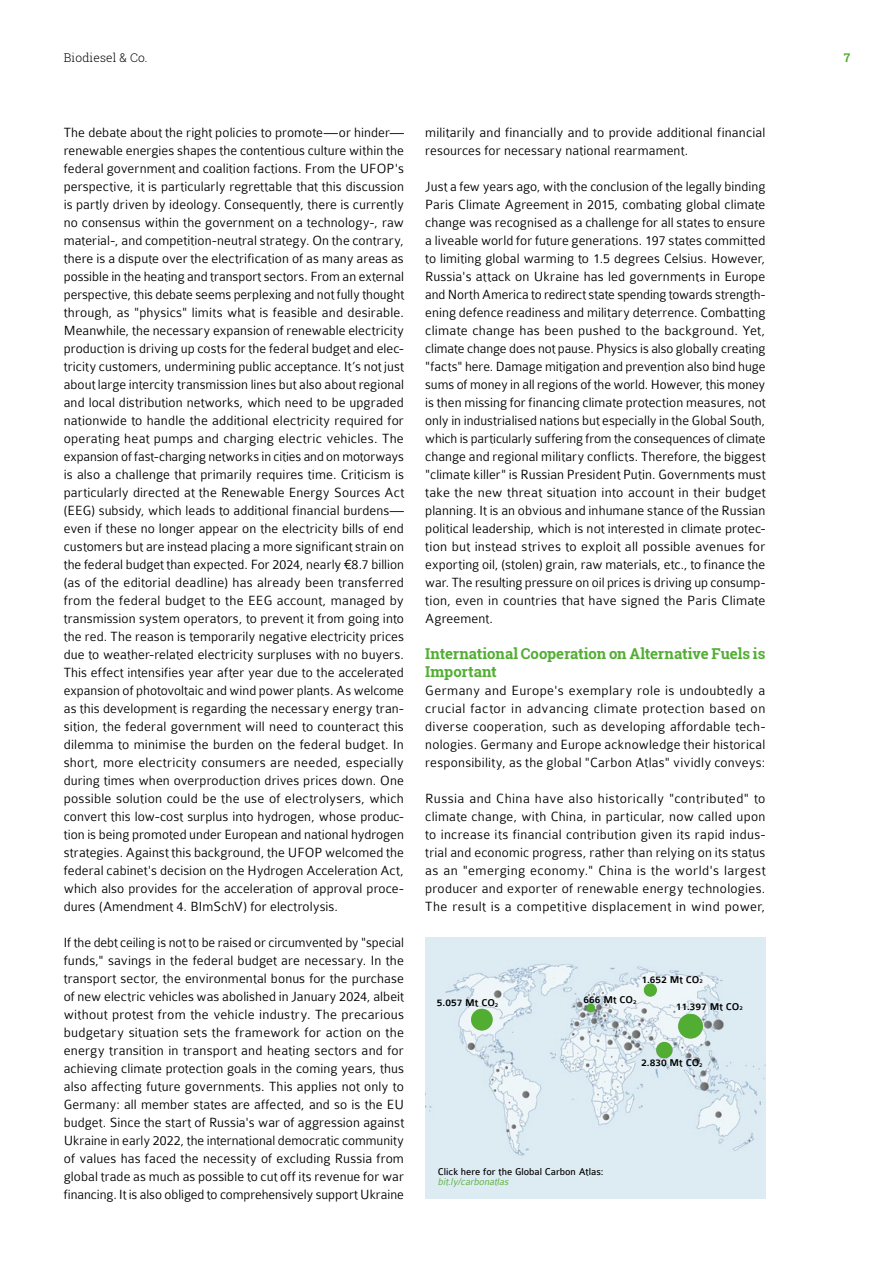
<style>
.page{position:relative;width:893px;height:1263px;background:#fff}
.page>*{position:absolute;margin:0;border:0;box-sizing:border-box;transform-origin:0 0}
.t1{font:700 15px/18px "Roboto Slab";letter-spacing:-.005em;color:#52ae32}
.t2{font:300 14.25px/18px "Colaborate";letter-spacing:.01em;color:#000;text-align:justify}
.t3{font:300 12px "Roboto Slab";letter-spacing:.01em;color:#000}
.t4{font:700 12px "Roboto Slab";color:#52ae32}
.t5{font:500 10.5px "Colaborate";color:#000}
.t6{font:10.5px "Colaborate";color:#000}
.t7{font:italic 300 10.5px "Colaborate";color:#52ae32}
.s1{font-size:6.15px}
</style>
<div class="page">
<img style="left:425px;top:938px;width:340px;height:261px">
<div style="left:471px;top:1009px;width:22px;height:21px;background:#52ae32;border-radius:50%"></div>
<div style="left:678px;top:1014px;width:25px;height:24px;background:#52ae32;border-radius:50%"></div>
<div style="left:656px;top:1042px;width:16px;height:16px;background:#52ae32;border-radius:50%"></div>
<div style="left:644px;top:983px;width:13px;height:13px;background:#52ae32;border-radius:50%"></div>
<div style="left:587px;top:1004px;width:8px;height:8px;background:#52ae32;border-radius:50%"></div>
<p class="t3" style="left:64px;top:49px;width:85px">Biodiesel &amp; Co.</p>
<p class="t4" style="left:844px;top:49px;width:8px">7</p>
<p class="t2" style="left:64px;top:123px;width:342px">The debate about the right policies to promote—or hinder— renewable energies shapes the contentious culture within the federal government and coalition factions. From the UFOP's perspective, it is particularly regrettable that this discussion is partly driven by ideology. Consequently, there is currently no consensus within the government on a technology-, raw material-, and competition-neutral strategy. On the contrary, there is a dispute over the electrification of as many areas as possible in the heating and transport sectors. From an external perspective, this debate seems perplexing and not fully thought through, as "physics" limits what is feasible and desirable.<br>Meanwhile, the necessary expansion of renewable electricity production is driving up costs for the federal budget and elec&shy;tricity customers, undermining public acceptance. It’s not just about large intercity transmission lines but also about regional and local distribution networks, which need to be upgraded nationwide to handle the additional electricity required for operating heat pumps and charging electric vehicles. The expansion of fast-charging networks in cities and on motorways is also a challenge that primarily requires time. Criticism is particularly directed at the Renewable Energy Sources Act (EEG) subsidy, which leads to additional financial burdens— even if these no longer appear on the electricity bills of end customers but are instead placing a more significant strain on the federal budget than expected. For 2024, nearly ¤8.7 billion (as of the editorial deadline) has already been transferred from the federal budget to the EEG account, managed by transmission system operators, to prevent it from going into the red. The reason is temporarily negative electricity prices due to weather-related electricity surpluses with no buyers.<br>This effect intensifies year after year due to the accelerated expansion of photovoltaic and wind power plants. As welcome as this development is regarding the necessary energy tran&shy;sition, the federal government will need to counteract this dilemma to minimise the burden on the federal budget. In short, more electricity consumers are needed, especially during times when overproduction drives prices down. One possible solution could be the use of electrolysers, which convert this low-cost surplus into hydrogen, whose produc&shy;tion is being promoted under European and national hydrogen strategies. Against this background, the UFOP welcomed the federal cabinet's decision on the Hydrogen Acceleration Act, which also provides for the acceleration of approval proce&shy;dures (Amendment 4. BImSchV) for electrolysis.</p>
<p class="t2" style="left:64px;top:933px;width:342px">If the debt ceiling is not to be raised or circumvented by "special funds," savings in the federal budget are necessary. In the transport sector, the environmental bonus for the purchase of new electric vehicles was abolished in January 2024, albeit without protest from the vehicle industry. The precarious budgetary situation sets the framework for action on the energy transition in transport and heating sectors and for achieving climate protection goals in the coming years, thus also affecting future governments. This applies not only to Germany: all member states are affected, and so is the EU budget. Since the start of Russia's war of aggression against Ukraine in early 2022, the international democratic community of values has faced the necessity of excluding Russia from global trade as much as possible to cut off its revenue for war financing. It is also obliged to comprehensively support Ukraine</p>
<p class="t2" style="left:425px;top:123px;width:342px">militarily and financially and to provide additional financial resources for necessary national rearmament.</p>
<p class="t2" style="left:425px;top:177px;width:342px">Just a few years ago, with the conclusion of the legally binding Paris Climate Agreement in 2015, combating global climate change was recognised as a challenge for all states to ensure a liveable world for future generations. 197 states committed to limiting global warming to 1.5 degrees Celsius. However, Russia's attack on Ukraine has led governments in Europe and North America to redirect state spending towards strength&shy;ening defence readiness and military deterrence. Combatting climate change has been pushed to the background. Yet, climate change does not pause. Physics is also globally creating "facts" here. Damage mitigation and prevention also bind huge sums of money in all regions of the world. However, this money is then missing for financing climate protection measures, not only in industrialised nations but especially in the Global South, which is particularly suffering from the consequences of climate change and regional military conflicts. Therefore, the biggest "climate killer" is Russian President Putin. Governments must take the new threat situation into account in their budget planning. It is an obvious and inhumane stance of the Russian political leadership, which is not interested in climate protec&shy;tion but instead strives to exploit all possible avenues for exporting oil, (stolen) grain, raw materials, etc., to finance the war. The resulting pressure on oil prices is driving up consump&shy;tion, even in countries that have signed the Paris Climate Agreement.</p>
<p class="t1" style="left:425px;top:644px;width:342px">International Cooperation on Alternative Fuels is<br>Important</p>
<p class="t2" style="left:425px;top:681px;width:342px">Germany and Europe's exemplary role is undoubtedly a crucial factor in advancing climate protection based on diverse cooperation, such as developing affordable tech&shy;nologies. Germany and Europe acknowledge their historical responsibility, as the global "Carbon Atlas" vividly conveys:</p>
<p class="t2" style="left:425px;top:789px;width:342px">Russia and China have also historically "contributed" to climate change, with China, in particular, now called upon to increase its financial contribution given its rapid indus&shy;trial and economic progress, rather than relying on its status as an "emerging economy." China is the world's largest producer and exporter of renewable energy technologies.<br>The result is a competitive displacement in wind power,</p>
<p class="t5" style="left:641px;top:974px;width:63px">1.652 Mt CO<span class="s1">2</span></p>
<p class="t5" style="left:584px;top:994px;width:54px">666 Mt CO<span class="s1">2</span></p>
<p class="t5" style="left:437px;top:998px;width:63px">5.057 Mt CO<span class="s1">2</span></p>
<p class="t5" style="left:676px;top:1001px;width:69px">11.397 Mt CO<span class="s1">2</span></p>
<p class="t5" style="left:641px;top:1057px;width:63px">2.830 Mt CO<span class="s1">2</span></p>
<p class="t6" style="left:438px;top:1166px;width:167px">Click here for the Global Carbon Atlas:</p>
<p class="t7" style="left:438px;top:1177px;width:74px">bit.ly/carbonatlas</p>
</div>
